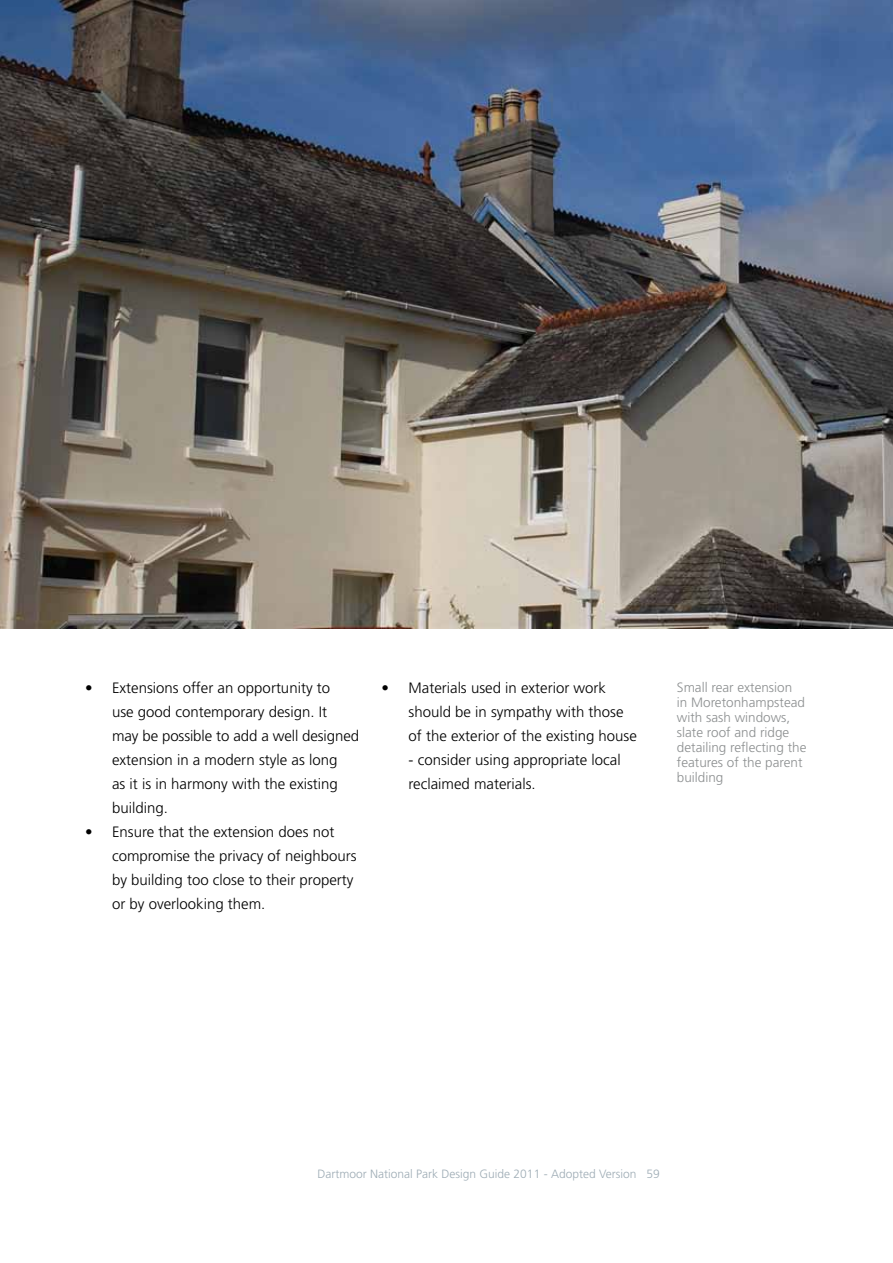
<style>
.page{position:relative;width:893px;height:1263px;background:#fff}
.page>*{position:absolute;margin:0;border:0;box-sizing:border-box;transform-origin:0 0}
.t1{font:300 15px/24px "Frutiger LT Std";color:#000}
.t2{font:300 13.5px/15px "Frutiger LT Std";color:#8c8f90}
.t3{font:300 12px "Frutiger LT Std";color:#9eacb5}
</style>
<div class="page">
<img style="left:0;top:0;width:893px;height:628px">
<p class="t1" style="left:112px;top:676px;width:249px;text-indent:-27px">• Extensions offer an opportunity to<br>use good contemporary design. It<br>may be possible to add a well designed extension in a modern style as long<br>as it is in harmony with the existing building.</p>
<p class="t1" style="left:112px;top:820px;width:246px;text-indent:-27px">• Ensure that the extension does not compromise the privacy of neighbours by building too close to their property or by overlooking them.</p>
<p class="t1" style="left:408px;top:676px;width:230px;text-indent:-27px">• Materials used in exterior work should be in sympathy with those of the exterior of the existing house</p>
<p class="t1" style="left:408px;top:748px;width:214px">- consider using appropriate local reclaimed materials.</p>
<p class="t2" style="left:677px;top:680px;width:131px">Small rear extension<br>in Moretonhampstead with sash windows, slate roof and ridge detailing reflecting the features of the parent building</p>
<p class="t3" style="left:318px;top:1167px;width:344px">Dartmoor National Park Design Guide 2011 - Adopted Version 59</p>
</div>
